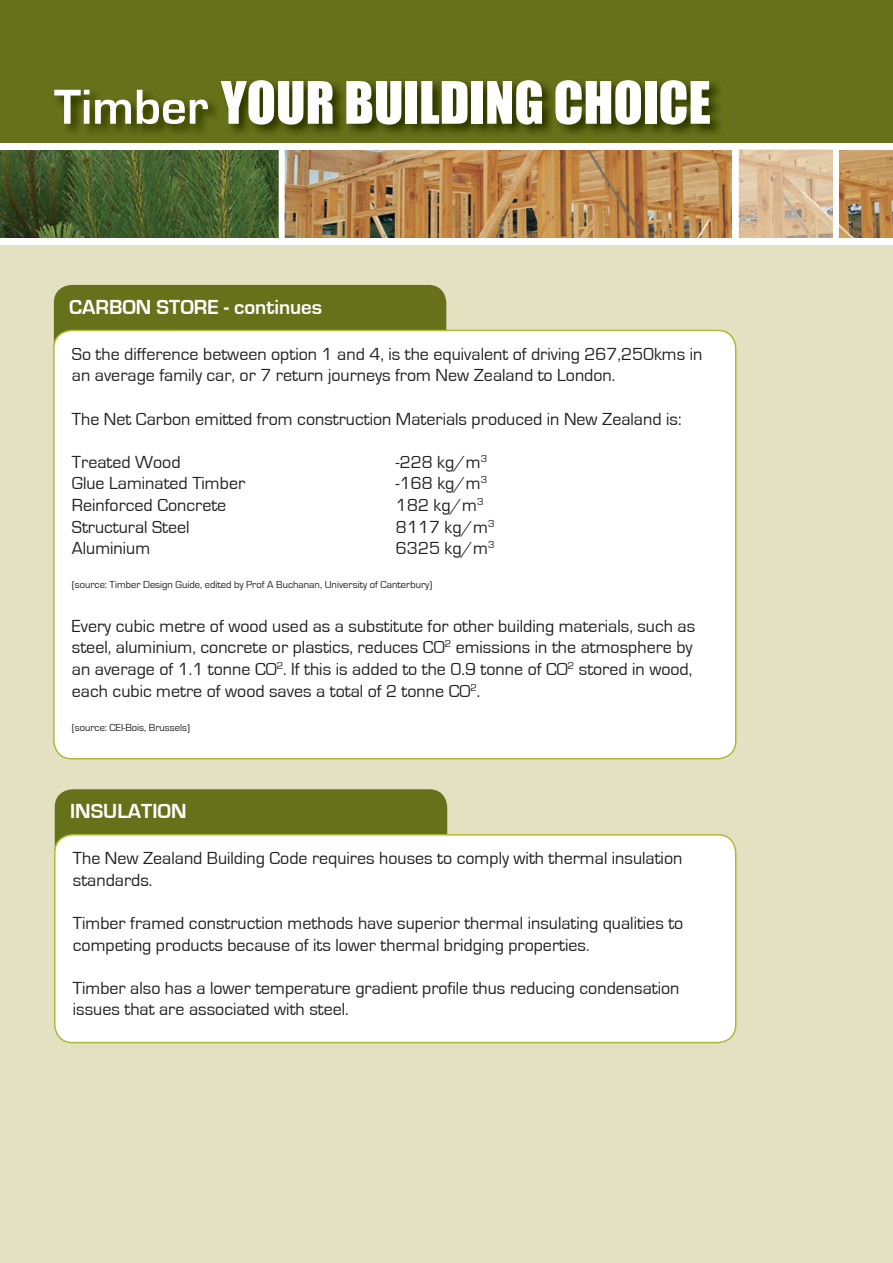
<style>
.page{position:relative;width:893px;height:1263px;background:#fff}
.page>*{position:absolute;margin:0;border:0;box-sizing:border-box;transform-origin:0 0}
.t1{font:54px "Impact";color:#fff}
.t2{font:700 21px "Eurostile";color:#fff}
.t3{font:18px/21.6px "Eurostile";color:#231f20}
.t4{font:10.5px "Eurostile";color:#231f20}
.s1{font-family:"Eurostile";font-weight:700;font-size:51px}
</style>
<div class="page">
<div style="left:0;top:235px;width:893px;height:1028px;background:#e4e1c2"></div>
<svg style="left:0;top:0;width:893px;height:242px;background:#5f6a16"></svg>
<img style="left:285px;top:150px;width:608px;height:88px">
<img style="left:0;top:150px;width:279px;height:88px">
<div style="left:0;top:144px;width:893px;height:6px;background:#fff"></div>
<div style="left:0;top:238px;width:893px;height:6px;background:#fff"></div>
<div style="left:279px;top:147px;width:6px;height:95px;background:#fff"></div>
<div style="left:833px;top:147px;width:6px;height:95px;background:#fff"></div>
<div style="left:733px;top:147px;width:6px;height:95px;background:#fff"></div>
<svg style="left:738px;top:149px;width:95px;height:89px;background:#dabf9e"></svg>
<div style="left:54px;top:285px;width:392px;height:56px;background:#667119"></div>
<div style="left:54px;top:330px;width:682px;height:429px;background:#fff;border-radius:18px"></div>
<div style="left:53px;top:330px;width:683px;height:429px;border:2px solid #aeb837;border-radius:18px"></div>
<div style="left:55px;top:789px;width:392px;height:56px;background:#667119"></div>
<div style="left:55px;top:835px;width:681px;height:207px;background:#fff;border-radius:18px"></div>
<div style="left:54px;top:834px;width:682px;height:209px;border:2px solid #aeb837;border-radius:18px"></div>
<h1 class="t1" style="left:54px;top:69px;width:658px"><span class="s1">Timber</span> YOUR BUILDING CHOICE</h1>
<p class="t2" style="left:69px;top:295px;width:255px">CARBON STORE - continues</p>
<p class="t3" style="left:72px;top:343px;width:632px">So the difference between option 1 and 4, is the equivalent of driving 267,250kms in an average family car, or 7 return journeys from New Zealand to London.</p>
<p class="t3" style="left:72px;top:408px;width:611px">The Net Carbon emitted from construction Materials produced in New Zealand is:</p>
<p class="t3" style="left:72px;top:451px;width:110px">Treated Wood</p>
<p class="t3" style="left:396px;top:451px;width:93px">-228 kg/m<sup>3</sup></p>
<p class="t3" style="left:72px;top:473px;width:175px">Glue Laminated Timber</p>
<p class="t3" style="left:396px;top:473px;width:93px">-168 kg/m<sup>3</sup></p>
<p class="t3" style="left:72px;top:495px;width:156px">Reinforced Concrete</p>
<p class="t3" style="left:396px;top:495px;width:89px">182 kg/m<sup>3</sup></p>
<p class="t3" style="left:72px;top:516px;width:119px">Structural Steel</p>
<p class="t3" style="left:396px;top:516px;width:100px">8117 kg/m<sup>3</sup></p>
<p class="t3" style="left:72px;top:538px;width:80px">Aluminium</p>
<p class="t3" style="left:396px;top:538px;width:100px">6325 kg/m<sup>3</sup></p>
<p class="t4" style="left:72px;top:579px;width:362px">(source: Timber Design Guide, edited by Prof A Buchanan, University of Canterbury)</p>
<p class="t3" style="left:72px;top:615px;width:625px">Every cubic metre of wood used as a substitute for other building materials, such as steel, aluminium, concrete or plastics, reduces CO<sup>2</sup> emissions in the atmosphere by an average of 1.1 tonne CO<sup>2</sup>. If this is added to the 0.9 tonne of CO<sup>2</sup> stored in wood, each cubic metre of wood saves a total of 2 tonne CO<sup>2</sup>.</p>
<p class="t4" style="left:72px;top:722px;width:120px">(source: CEI-Bois, Brussels)</p>
<p class="t2" style="left:70px;top:799px;width:118px">INSULATION</p>
<p class="t3" style="left:73px;top:848px;width:611px">The New Zealand Building Code requires houses to comply with thermal insulation standards.</p>
<p class="t3" style="left:73px;top:913px;width:612px">Timber framed construction methods have superior thermal insulating qualities to competing products because of its lower thermal bridging properties.</p>
<p class="t3" style="left:73px;top:977px;width:608px">Timber also has a lower temperature gradient profile thus reducing condensation issues that are associated with steel.</p>
</div>
